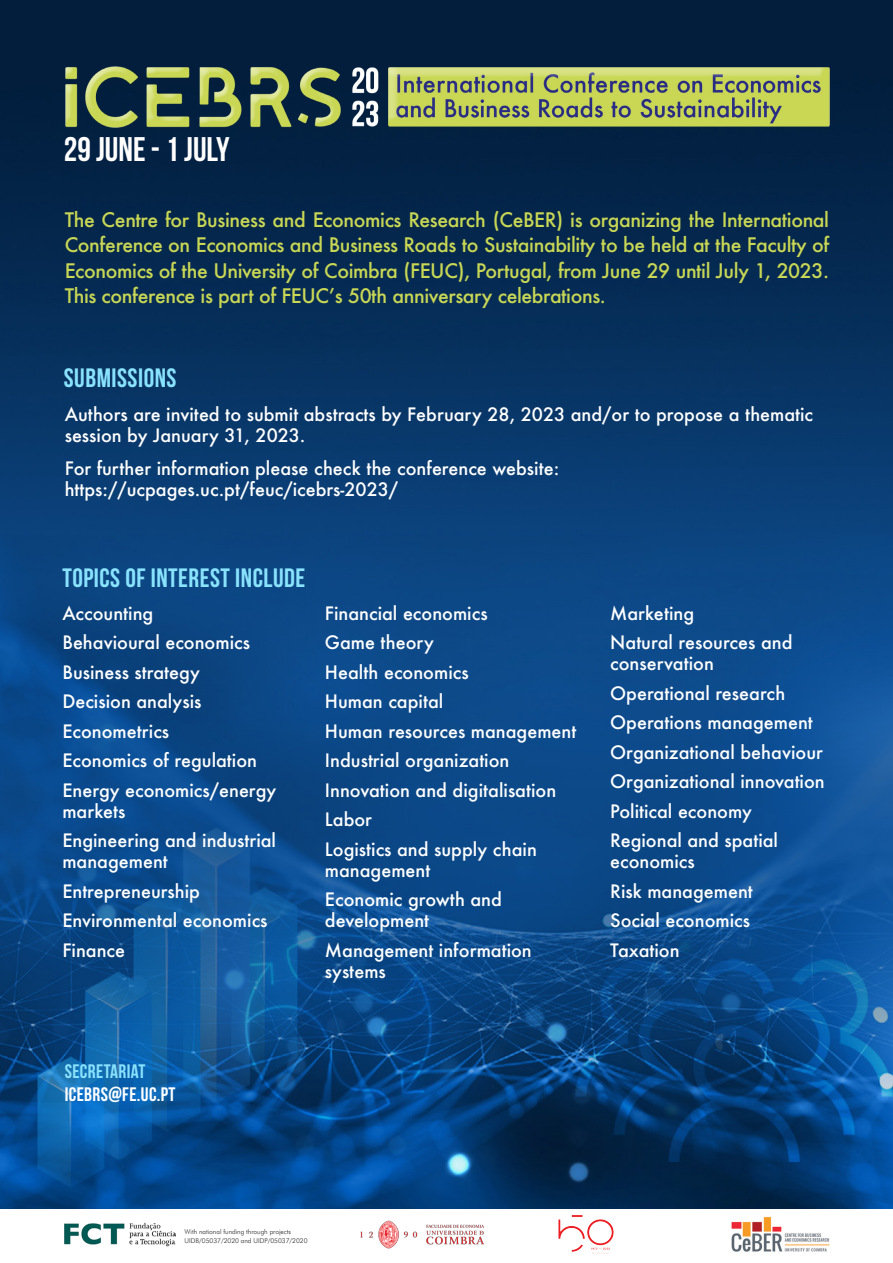
<style>
.page{position:relative;width:893px;height:1263px;background:#fff}
.page>*{position:absolute;margin:0;border:0;box-sizing:border-box;transform-origin:0 0}
.t1{font:700 34.2px "Bebas Neue";color:#fff}
.t2{font:700 26.55px "Bebas Neue";letter-spacing:.02em;color:#89e3fe}
.t3{font:500 19.5px/25.5px "Futura";letter-spacing:-.02em;color:#c9d755;text-align:justify}
.t4{font:700 19.5px "Bebas Neue";letter-spacing:.02em;color:#fff}
.t5{font:700 19.5px "Bebas Neue";letter-spacing:.02em;color:#89e3fe}
.t6{font:500 18px/21px "Futura";color:#fff}
.t7{font:300 6.6px/9.4px "Futura BT";color:#231f20}
</style>
<div class="page">
<img style="left:0;top:0;width:893px;height:1209px">
<img style="left:54px;top:50px;width:782px;height:90px">
<img style="left:360px;top:1220px;width:124px;height:29px">
<img style="left:65px;top:1222px;width:110px;height:24px">
<img style="left:558px;top:1215px;width:56px;height:39px">
<img style="left:731px;top:1216px;width:99px;height:36px">
<p class="t1" style="left:64px;top:131px;width:167px">29 JUNE - 1 JULY</p>
<p class="t3" style="left:65px;top:207px;width:766px">The Centre for Business and Economics Research (CeBER) is organizing the International Conference on Economics and Business Roads to Sustainability to be held at the Faculty of Economics of the University of Coimbra (FEUC), Portugal, from June 29 until July 1, 2023.<br>This conference is part of FEUC’s 50th anniversary celebrations.</p>
<p class="t2" style="left:64px;top:363px;width:114px">SUBMISSIONS</p>
<p class="t6" style="left:65px;top:403px;width:750px">Authors are invited to submit abstracts by February 28, 2023 and/or to propose a thematic session by January 31, 2023.</p>
<p class="t6" style="left:65px;top:457px;width:496px">For further information please check the conference website:</p>
<p class="t6" style="left:65px;top:478px;width:335px">https://ucpages.uc.pt/feuc/icebrs-2023/</p>
<p class="t2" style="left:62px;top:563px;width:244px">TOPICS OF INTEREST INCLUDE</p>
<p class="t6" style="left:62px;top:602px;width:92px">Accounting</p>
<p class="t6" style="left:62px;top:632px;width:189px">Behavioural economics</p>
<p class="t6" style="left:62px;top:661px;width:139px">Business strategy</p>
<p class="t6" style="left:62px;top:691px;width:141px">Decision analysis</p>
<p class="t6" style="left:62px;top:720px;width:108px">Econometrics</p>
<p class="t6" style="left:62px;top:750px;width:196px">Economics of regulation</p>
<p class="t6" style="left:62px;top:779px;width:215px">Energy economics/energy markets</p>
<p class="t6" style="left:62px;top:830px;width:215px">Engineering and industrial management</p>
<p class="t6" style="left:62px;top:880px;width:139px">Entrepreneurship</p>
<p class="t6" style="left:62px;top:910px;width:207px">Environmental economics</p>
<p class="t6" style="left:62px;top:939px;width:64px">Finance</p>
<p class="t6" style="left:325px;top:602px;width:164px">Financial economics</p>
<p class="t6" style="left:325px;top:632px;width:110px">Game theory</p>
<p class="t6" style="left:325px;top:661px;width:145px">Health economics</p>
<p class="t6" style="left:325px;top:691px;width:120px">Human capital</p>
<p class="t6" style="left:325px;top:720px;width:253px">Human resources management</p>
<p class="t6" style="left:325px;top:750px;width:186px">Industrial organization</p>
<p class="t6" style="left:325px;top:779px;width:233px">Innovation and digitalisation</p>
<p class="t6" style="left:325px;top:809px;width:49px">Labor</p>
<p class="t6" style="left:325px;top:838px;width:213px">Logistics and supply chain management</p>
<p class="t6" style="left:325px;top:889px;width:179px">Economic growth and development</p>
<p class="t6" style="left:325px;top:939px;width:208px">Management information systems</p>
<p class="t5" style="left:65px;top:1060px;width:82px">SECRETARIAT</p>
<p class="t4" style="left:65px;top:1084px;width:112px">ICEBRS@FE.UC.PT</p>
<p class="t6" style="left:610px;top:602px;width:85px">Marketing</p>
<p class="t6" style="left:610px;top:632px;width:184px">Natural resources and conservation</p>
<p class="t6" style="left:610px;top:682px;width:177px">Operational research</p>
<p class="t6" style="left:610px;top:712px;width:204px">Operations management</p>
<p class="t6" style="left:610px;top:741px;width:214px">Organizational behaviour</p>
<p class="t6" style="left:610px;top:771px;width:216px">Organizational innovation</p>
<p class="t6" style="left:610px;top:800px;width:143px">Political economy</p>
<p class="t6" style="left:610px;top:830px;width:169px">Regional and spatial economics</p>
<p class="t6" style="left:610px;top:880px;width:144px">Risk management</p>
<p class="t6" style="left:610px;top:910px;width:141px">Social economics</p>
<p class="t6" style="left:610px;top:939px;width:71px">Taxation</p>
<p class="t7" style="left:185px;top:1226px;width:124px">With national funding through projects<br>UIDB/05037/2020 and UIDP/05037/2020</p>
</div>
